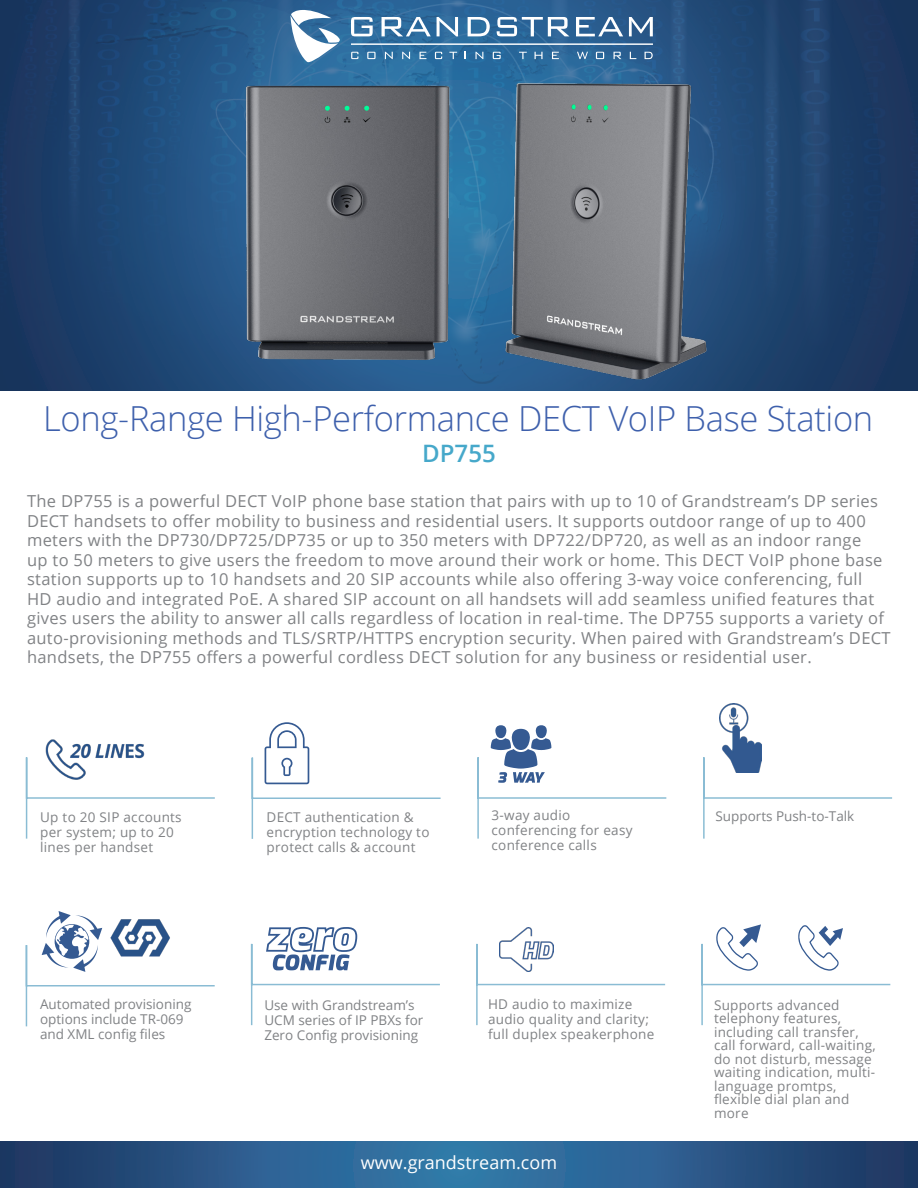
<style>
.page{position:relative;width:918px;height:1188px;background:#fff}
.page>*{position:absolute;margin:0;border:0;box-sizing:border-box;transform-origin:0 0}
.t1{font:300 34.5px "Open Sans";letter-spacing:-.01em;color:#3e60ac}
.t2{font:600 24px "Open Sans";color:#46a8ca}
.t3{font:18px "Open Sans";color:#fff}
.t4{font:16.5px/19.5px "Open Sans";letter-spacing:.02em;color:#808285}
.t5{font:13.5px/15px "Open Sans";letter-spacing:.02em;color:#808285}
.t6{font:13.5px/15px "Open Sans";color:#808285}
</style>
<div class="page">
<img style="left:0;top:0;width:918px;height:391px">
<svg style="left:291px;top:10px;width:49px;height:38px"></svg>
<svg style="left:351px;top:17px;width:22px;height:19px"></svg>
<svg style="left:382px;top:17px;width:49px;height:19px"></svg>
<svg style="left:437px;top:17px;width:21px;height:19px"></svg>
<svg style="left:468px;top:17px;width:22px;height:19px"></svg>
<svg style="left:497px;top:17px;width:72px;height:19px"></svg>
<svg style="left:576px;top:17px;width:47px;height:19px"></svg>
<svg style="left:629px;top:17px;width:24px;height:19px"></svg>
<svg style="left:476px;top:52px;width:7px;height:7px"></svg>
<svg style="left:493px;top:52px;width:8px;height:7px"></svg>
<svg style="left:519px;top:52px;width:8px;height:7px"></svg>
<svg style="left:535px;top:52px;width:8px;height:7px"></svg>
<svg style="left:552px;top:52px;width:7px;height:7px"></svg>
<svg style="left:645px;top:52px;width:8px;height:7px"></svg>
<svg style="left:596px;top:52px;width:8px;height:7px"></svg>
<svg style="left:614px;top:52px;width:7px;height:7px"></svg>
<svg style="left:630px;top:52px;width:6px;height:7px"></svg>
<svg style="left:577px;top:52px;width:11px;height:7px"></svg>
<hr style="left:351px;top:44px;width:302px;height:1px;background:#fff">
<svg style="left:0;top:1142px;width:918px;height:46px"></svg>
<svg style="left:25px;top:757px;width:190px;height:82px"></svg>
<img style="left:45px;top:739px;width:100px;height:44px">
<svg style="left:251px;top:722px;width:190px;height:117px"></svg>
<div style="left:495px;top:725px;width:12px;height:13px;background:#355a92;border-radius:50%"></div>
<svg style="left:535px;top:725px;width:12px;height:13px"></svg>
<svg style="left:477px;top:729px;width:190px;height:110px"></svg>
<svg style="left:25px;top:911px;width:190px;height:116px"></svg>
<svg style="left:250px;top:927px;width:190px;height:99px"></svg>
<svg style="left:701px;top:924px;width:190px;height:102px"></svg>
<svg style="left:476px;top:942px;width:190px;height:84px"></svg>
<img style="left:500px;top:927px;width:53px;height:45px">
<img style="left:216px;top:48px;width:252px;height:315px">
<svg style="left:703px;top:757px;width:189px;height:82px"></svg>
<img style="left:719px;top:704px;width:43px;height:68px">
<img style="left:495px;top:79px;width:252px;height:312px">
<img style="left:107px;top:911px;width:67px;height:62px">
<p class="t1" style="left:43px;top:395px;width:831px">Long-Range High-Performance DECT VoIP Base Station</p>
<p class="t2" style="left:422px;top:437px;width:75px">DP755</p>
<p class="t4" style="left:27px;top:491px;width:865px">The DP755 is a powerful DECT VoIP phone base station that pairs with up to 10 of Grandstream’s DP series DECT handsets to offer mobility to business and residential users. It supports outdoor range of up to 400 meters with the DP730/DP725/DP735 or up to 350 meters with DP722/DP720, as well as an indoor range<br>up to 50 meters to give users the freedom to move around their work or home. This DECT VoIP phone base station supports up to 10 handsets and 20 SIP accounts while also offering 3-way voice conferencing, full HD audio and integrated PoE. A shared SIP account on all handsets will add seamless unified features that gives users the ability to answer all calls regardless of location in real-time. The DP755 supports a variety of auto-provisioning methods and TLS/SRTP/HTTPS encryption security. When paired with Grandstream’s DECT handsets, the DP755 offers a powerful cordless DECT solution for any business or residential user.</p>
<p class="t5" style="left:40px;top:809px;width:143px">Up to 20 SIP accounts per system; up to 20 lines per handset</p>
<p class="t5" style="left:267px;top:809px;width:164px">DECT authentication &amp; encryption technology to protect calls &amp; account</p>
<p class="t5" style="left:492px;top:808px;width:142px">3-way audio conferencing for easy conference calls</p>
<p class="t6" style="left:716px;top:809px;width:140px">Supports Push-to-Talk</p>
<p class="t5" style="left:488px;top:996px;width:168px">HD audio to maximize audio quality and clarity; full duplex speakerphone</p>
<p class="t6" style="left:40px;top:997px;width:153px">Automated provisioning options include TR-069 and XML config files</p>
<p class="t6" style="left:264px;top:997px;width:161px">Use with Grandstream’s<br>UCM series of IP PBXs for<br>Zero Config provisioning</p>
<p class="t5" style="left:714px;top:998px;width:163px;line-height:13.5px">Supports advanced telephony features, including call transfer, call forward, call-waiting, do not disturb, message waiting indication, multi&shy;language promtps, flexible dial plan and more</p>
<p class="t3" style="left:361px;top:1151px;width:198px">www.grandstream.com</p>
</div>
